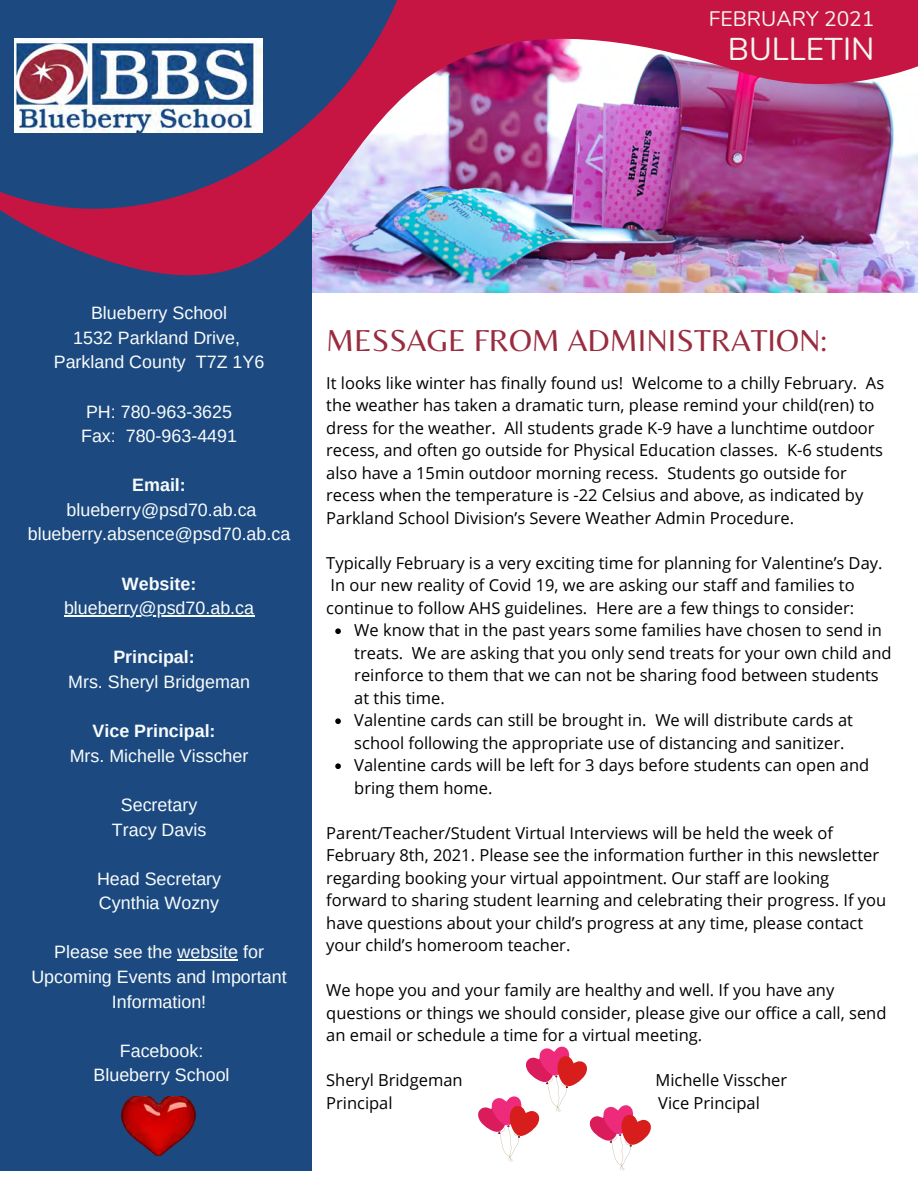
<style>
.page{position:relative;width:918px;height:1188px;background:#fff}
.page>*{position:absolute;margin:0;border:0;box-sizing:border-box;transform-origin:0 0}
.t1{font:31.5px "Belleza";color:#992c3f}
.t2{font:31.5px "Nunito";color:#f5f5ef}
.t3{font:21px "Nunito";color:#f5f5ef}
.t4{font:17.85px/24.6px "Arimo";color:#f9fcfc;text-align:center}
.t5{font:700 17.85px "Arimo";color:#f9fcfc}
.t6{font:16.5px/22.5px "Open Sans";color:#000}
</style>
<div class="page">
<img style="left:0;top:0;width:918px;height:738px">
<svg style="left:0;top:738px;width:624px;height:433px;fill:#1c4a80"></svg>
<img style="left:15px;top:38px;width:247px;height:95px">
<hr style="left:64px;top:615px;width:190px;height:1px;background:#f9fcfc">
<hr style="left:178px;top:960px;width:60px;height:1px;background:#f9fcfc">
<svg style="left:335px;top:628px;width:6px;height:6px"></svg>
<svg style="left:335px;top:718px;width:6px;height:6px"></svg>
<svg style="left:335px;top:763px;width:6px;height:6px"></svg>
<img style="left:122px;top:1096px;width:74px;height:60px">
<svg style="left:476px;top:1046px;width:175px;height:124px"></svg>
<p class="t3" style="left:709px;top:5px;width:167px">FEBRUARY 2021</p>
<p class="t2" style="left:728px;top:28px;width:148px">BULLETIN</p>
<p class="t4" style="left:91px;top:301px;width:138px">Blueberry School</p>
<p class="t4" style="left:73px;top:325px;width:168px">1532 Parkland Drive,</p>
<p class="t4" style="left:54px;top:350px;width:212px">Parkland County T7Z 1Y6</p>
<p class="t4" style="left:86px;top:399px;width:148px">PH: 780-963-3625</p>
<p class="t4" style="left:81px;top:424px;width:158px">Fax: 780-963-4491</p>
<p class="t5" style="left:132px;top:475px;width:55px">Email:</p>
<p class="t4" style="left:67px;top:497px;width:192px">blueberry@psd70.ab.ca</p>
<p class="t4" style="left:28px;top:522px;width:264px">blueberry.absence@psd70.ab.ca</p>
<p class="t5" style="left:122px;top:573px;width:76px">Website:</p>
<p class="t4" style="left:64px;top:596px;width:192px">blueberry@psd70.ab.ca</p>
<p class="t5" style="left:113px;top:647px;width:83px">Principal:</p>
<p class="t4" style="left:68px;top:670px;width:183px">Mrs. Sheryl Bridgeman</p>
<p class="t5" style="left:93px;top:721px;width:125px">Vice Principal:</p>
<p class="t4" style="left:70px;top:743px;width:180px">Mrs. Michelle Visscher</p>
<p class="t4" style="left:121px;top:792px;width:78px">Secretary</p>
<p class="t4" style="left:112px;top:817px;width:96px">Tracy Davis</p>
<p class="t4" style="left:97px;top:866px;width:126px">Head Secretary</p>
<p class="t4" style="left:99px;top:891px;width:122px">Cynthia Wozny</p>
<p class="t4" style="left:31px;top:940px;width:257px">Please see the website for<br>Upcoming Events and Important<br>Information!</p>
<p class="t4" style="left:120px;top:1038px;width:85px">Facebook:</p>
<p class="t4" style="left:94px;top:1063px;width:138px">Blueberry School</p>
<p class="t1" style="left:326px;top:322px;width:502px">MESSAGE FROM ADMINISTRATION:</p>
<p class="t6" style="left:326px;top:371px;width:559px">It looks like winter has finally found us! Welcome to a chilly February. As the weather has taken a dramatic turn, please remind your child(ren) to dress for the weather. All students grade K-9 have a lunchtime outdoor recess, and often go outside for Physical Education classes. K-6 students also have a 15min outdoor morning recess. Students go outside for recess when the temperature is -22 Celsius and above, as indicated by Parkland School Division’s Severe Weather Admin Procedure.</p>
<p class="t6" style="left:326px;top:551px;width:558px">Typically February is a very exciting time for planning for Valentine’s Day.<br>In our new reality of Covid 19, we are asking our staff and families to continue to follow AHS guidelines. Here are a few things to consider:</p>
<p class="t6" style="left:354px;top:619px;width:539px">We know that in the past years some families have chosen to send in treats. We are asking that you only send treats for your own child and reinforce to them that we can not be sharing food between students at this time.</p>
<p class="t6" style="left:354px;top:709px;width:500px">Valentine cards can still be brought in. We will distribute cards at school following the appropriate use of distancing and sanitizer.</p>
<p class="t6" style="left:354px;top:754px;width:517px">Valentine cards will be left for 3 days before students can open and bring them home.</p>
<p class="t6" style="left:326px;top:821px;width:562px">Parent/Teacher/Student Virtual Interviews will be held the week of February 8th, 2021. Please see the information further in this newsletter regarding booking your virtual appointment. Our staff are looking forward to sharing student learning and celebrating their progress. If you have questions about your child’s progress at any time, please contact your child’s homeroom teacher.</p>
<p class="t6" style="left:326px;top:979px;width:562px">We hope you and your family are healthy and well. If you have any questions or things we should consider, please give our office a call, send an email or schedule a time for a virtual meeting.</p>
<p class="t6" style="left:326px;top:1069px;width:138px">Sheryl Bridgeman</p>
<p class="t6" style="left:655px;top:1069px;width:133px">Michelle Visscher</p>
<p class="t6" style="left:326px;top:1091px;width:68px">Principal</p>
<p class="t6" style="left:658px;top:1091px;width:103px">Vice Principal</p>
</div>
